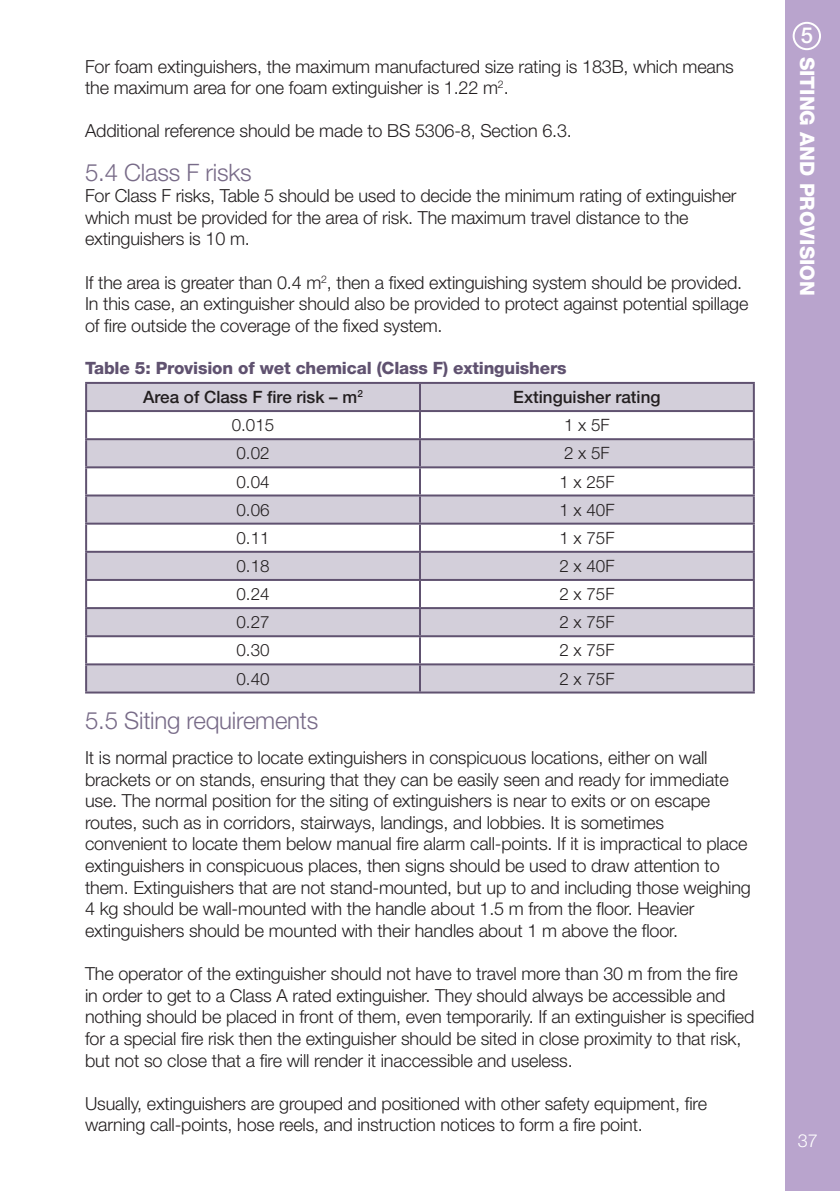
<style>
.page{position:relative;width:840px;height:1191px;background:#fff}
.page>*{position:absolute;margin:0;border:0;box-sizing:border-box;transform-origin:0 0}
.t1{font:300 24px "Helvetica Neue LT Std";letter-spacing:-.01em;color:#786b88}
.t2{font:500 22px "Helvetica Neue LT Std";color:#fff}
.t3{font:800 20px "Helvetica Neue LT Std";color:#fff}
.Body_text{font:300 18px/21.6px "Helvetica Neue LT Std";letter-spacing:-.01em;color:#231f20}
.t4{font:300 18px "Helvetica Neue LT Std";color:#fff}
.Table_body{font:300 17px "Helvetica Neue LT Std";color:#231f20}
.t5{font:800 17px "Helvetica Neue LT Std";letter-spacing:-.01em;color:#605270}
.Table_headings{font:500 17px "Helvetica Neue LT Std";color:#231f20}
</style>
<div class="page">
<div style="left:784px;top:0;width:55px;height:1191px;background:#b9a4cd"></div>
<div style="left:792px;top:22px;width:28px;height:28px;border:2px solid #fff;border-radius:50%"></div>
<svg style="left:87px;top:384px;width:665px;height:307px;fill:#d3cfda"></svg>
<svg style="left:87px;top:637px;width:665px;height:26px"></svg>
<hr style="left:85px;top:382px;width:335px;height:2px;background:#605270">
<hr style="left:85px;top:384px;width:2px;height:26px;background:#605270">
<hr style="left:420px;top:382px;width:334px;height:2px;background:#605270">
<hr style="left:419px;top:384px;width:2px;height:26px;background:#605270">
<hr style="left:752px;top:384px;width:2px;height:26px;background:#605270">
<hr style="left:85px;top:410px;width:335px;height:2px;background:#605270">
<hr style="left:420px;top:410px;width:334px;height:2px;background:#605270">
<hr style="left:85px;top:412px;width:2px;height:26px;background:#605270">
<hr style="left:419px;top:412px;width:2px;height:26px;background:#605270">
<hr style="left:752px;top:412px;width:2px;height:26px;background:#605270">
<hr style="left:85px;top:438px;width:335px;height:2px;background:#605270">
<hr style="left:85px;top:440px;width:2px;height:26px;background:#605270">
<hr style="left:420px;top:438px;width:334px;height:2px;background:#605270">
<hr style="left:419px;top:440px;width:2px;height:26px;background:#605270">
<hr style="left:752px;top:440px;width:2px;height:26px;background:#605270">
<hr style="left:85px;top:466px;width:335px;height:2px;background:#605270">
<hr style="left:85px;top:468px;width:2px;height:26px;background:#605270">
<hr style="left:420px;top:466px;width:334px;height:2px;background:#605270">
<hr style="left:419px;top:468px;width:2px;height:26px;background:#605270">
<hr style="left:752px;top:468px;width:2px;height:26px;background:#605270">
<hr style="left:85px;top:494px;width:335px;height:2px;background:#605270">
<hr style="left:85px;top:496px;width:2px;height:26px;background:#605270">
<hr style="left:420px;top:494px;width:334px;height:2px;background:#605270">
<hr style="left:419px;top:496px;width:2px;height:26px;background:#605270">
<hr style="left:752px;top:496px;width:2px;height:26px;background:#605270">
<hr style="left:85px;top:522px;width:335px;height:2px;background:#605270">
<hr style="left:85px;top:524px;width:2px;height:27px;background:#605270">
<hr style="left:420px;top:522px;width:334px;height:2px;background:#605270">
<hr style="left:419px;top:524px;width:2px;height:27px;background:#605270">
<hr style="left:752px;top:524px;width:2px;height:27px;background:#605270">
<hr style="left:85px;top:551px;width:335px;height:2px;background:#605270">
<hr style="left:85px;top:553px;width:2px;height:26px;background:#605270">
<hr style="left:420px;top:551px;width:334px;height:2px;background:#605270">
<hr style="left:419px;top:553px;width:2px;height:26px;background:#605270">
<hr style="left:752px;top:553px;width:2px;height:26px;background:#605270">
<hr style="left:85px;top:579px;width:335px;height:2px;background:#605270">
<hr style="left:85px;top:581px;width:2px;height:26px;background:#605270">
<hr style="left:420px;top:579px;width:334px;height:2px;background:#605270">
<hr style="left:419px;top:581px;width:2px;height:26px;background:#605270">
<hr style="left:752px;top:581px;width:2px;height:26px;background:#605270">
<hr style="left:85px;top:607px;width:335px;height:2px;background:#605270">
<hr style="left:85px;top:609px;width:2px;height:26px;background:#605270">
<hr style="left:420px;top:607px;width:334px;height:2px;background:#605270">
<hr style="left:419px;top:609px;width:2px;height:26px;background:#605270">
<hr style="left:752px;top:609px;width:2px;height:26px;background:#605270">
<hr style="left:85px;top:635px;width:335px;height:2px;background:#605270">
<hr style="left:85px;top:637px;width:2px;height:26px;background:#605270">
<hr style="left:420px;top:635px;width:334px;height:2px;background:#605270">
<hr style="left:419px;top:637px;width:2px;height:26px;background:#605270">
<hr style="left:752px;top:637px;width:2px;height:26px;background:#605270">
<hr style="left:85px;top:663px;width:335px;height:2px;background:#605270">
<hr style="left:85px;top:665px;width:2px;height:26px;background:#605270">
<hr style="left:420px;top:663px;width:334px;height:2px;background:#605270">
<hr style="left:419px;top:665px;width:2px;height:26px;background:#605270">
<hr style="left:752px;top:665px;width:2px;height:26px;background:#605270">
<hr style="left:85px;top:691px;width:335px;height:2px;background:#605270">
<hr style="left:420px;top:691px;width:334px;height:2px;background:#605270">
<p class="Body_text" style="left:85px;top:55px;width:650px">For foam extinguishers, the maximum manufactured size rating is 183B, which means the maximum area for one foam extinguisher is 1.22 m<sup>2</sup>.</p>
<p class="Body_text" style="left:85px;top:120px;width:488px">Additional reference should be made to BS 5306-8, Section 6.3.</p>
<p class="t1" style="left:85px;top:157px;width:168px">5.4 Class F risks</p>
<p class="Body_text" style="left:85px;top:185px;width:652px">For Class F risks, Table 5 should be used to decide the minimum rating of extinguisher which must be provided for the area of risk. The maximum travel distance to the extinguishers is 10 m.</p>
<p class="Body_text" style="left:85px;top:271px;width:664px">If the area is greater than 0.4 m<sup>2</sup>, then a fixed extinguishing system should be provided.<br>In this case, an extinguisher should also be provided to protect against potential spillage of fire outside the coverage of the fixed system.</p>
<p class="t5" style="left:85px;top:358px;width:482px">Table 5: Provision of wet chemical (Class F) extinguishers</p>
<p class="Table_headings" style="left:143px;top:387px;width:221px">Area of Class F fire risk – m<sup>2</sup></p>
<p class="Table_headings" style="left:513px;top:387px;width:149px">Extinguisher rating</p>
<p class="Table_body" style="left:232px;top:415px;width:44px">0.015</p>
<p class="Table_body" style="left:563px;top:415px;width:47px">1 x 5F</p>
<p class="Table_body" style="left:236px;top:443px;width:35px">0.02</p>
<p class="Table_body" style="left:563px;top:443px;width:47px">2 x 5F</p>
<p class="Table_body" style="left:236px;top:471px;width:35px">0.04</p>
<p class="Table_body" style="left:559px;top:471px;width:57px">1 x 25F</p>
<p class="Table_body" style="left:236px;top:499px;width:35px">0.06</p>
<p class="Table_body" style="left:559px;top:499px;width:57px">1 x 40F</p>
<p class="Table_body" style="left:236px;top:527px;width:35px">0.11</p>
<p class="Table_body" style="left:559px;top:527px;width:57px">1 x 75F</p>
<p class="Table_body" style="left:236px;top:555px;width:35px">0.18</p>
<p class="Table_body" style="left:559px;top:555px;width:57px">2 x 40F</p>
<p class="Table_body" style="left:236px;top:583px;width:35px">0.24</p>
<p class="Table_body" style="left:559px;top:583px;width:57px">2 x 75F</p>
<p class="Table_body" style="left:236px;top:612px;width:35px">0.27</p>
<p class="Table_body" style="left:559px;top:612px;width:57px">2 x 75F</p>
<p class="Table_body" style="left:236px;top:640px;width:35px">0.30</p>
<p class="Table_body" style="left:559px;top:640px;width:57px">2 x 75F</p>
<p class="Table_body" style="left:236px;top:668px;width:35px">0.40</p>
<p class="Table_body" style="left:559px;top:668px;width:57px">2 x 75F</p>
<p class="t1" style="left:85px;top:705px;width:235px">5.5 Siting requirements</p>
<p class="Body_text" style="left:85px;top:746px;width:667px">It is normal practice to locate extinguishers in conspicuous locations, either on wall brackets or on stands, ensuring that they can be easily seen and ready for immediate use. The normal position for the siting of extinguishers is near to exits or on escape routes, such as in corridors, stairways, landings, and lobbies. It is sometimes convenient to locate them below manual fire alarm call-points. If it is impractical to place extinguishers in conspicuous places, then signs should be used to draw attention to them. Extinguishers that are not stand-mounted, but up to and including those weighing 4 kg should be wall-mounted with the handle about 1.5 m from the floor. Heavier extinguishers should be mounted with their handles about 1 m above the floor.</p>
<p class="Body_text" style="left:85px;top:962px;width:670px">The operator of the extinguisher should not have to travel more than 30 m from the fire in order to get to a Class A rated extinguisher. They should always be accessible and nothing should be placed in front of them, even temporarily. If an extinguisher is specified for a special fire risk then the extinguisher should be sited in close proximity to that risk, but not so close that a fire will render it inaccessible and useless.</p>
<p class="Body_text" style="left:85px;top:1092px;width:623px">Usually, extinguishers are grouped and positioned with other safety equipment, fire warning call-points, hose reels, and instruction notices to form a fire point.</p>
<p class="t2" style="left:800px;top:22px;width:14px">5</p>
<p class="t3" style="left:818px;top:57px;width:240px;rotate:90deg">SITING AND PROVISION</p>
<p class="t4" style="left:797px;top:1129px;width:21px">37</p>
</div>
